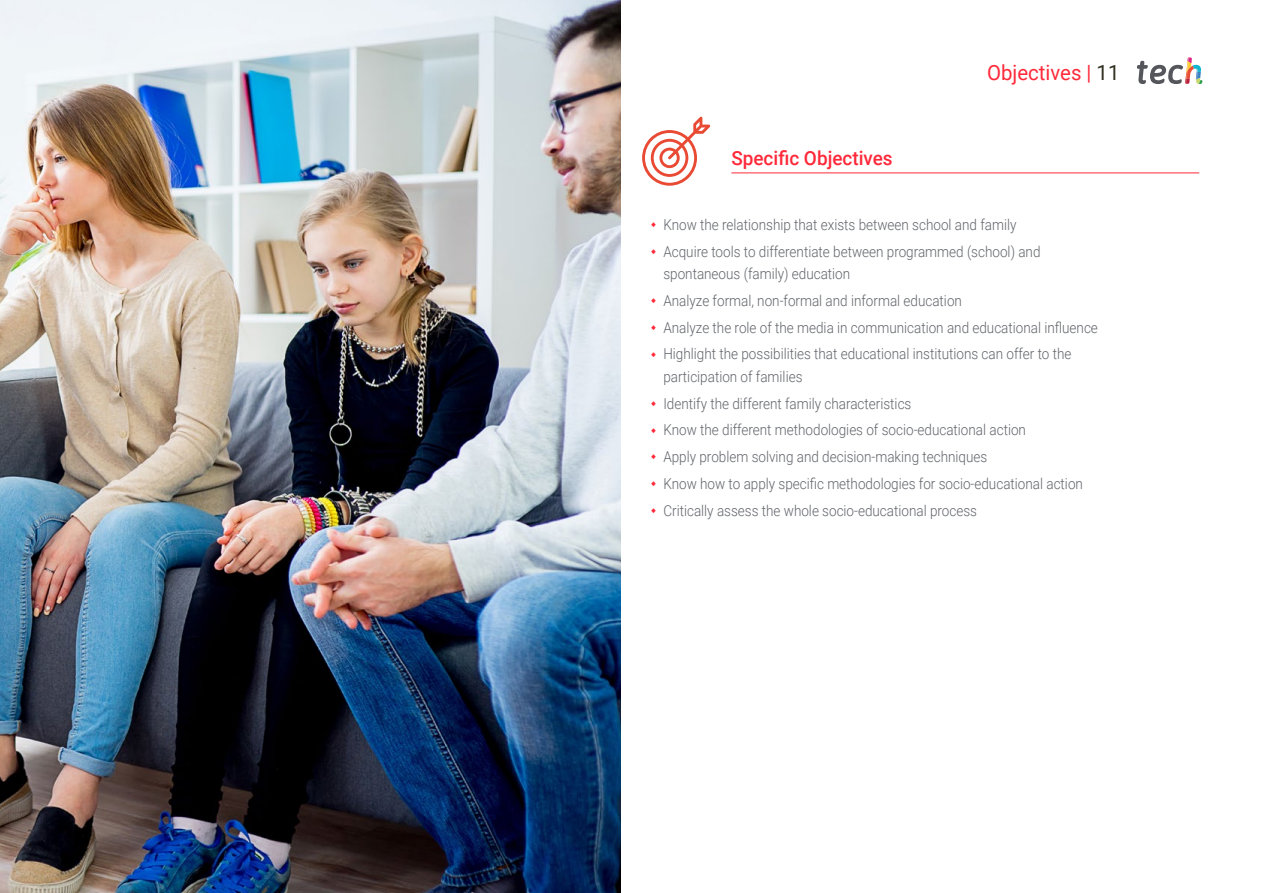
<style>
.page{position:relative;width:1263px;height:893px;background:#fff}
.page>*{position:absolute;margin:0;border:0;box-sizing:border-box;transform-origin:0 0}
.t1{font:21px "Roboto";color:#ff293a}
.t2{font:500 19.5px "Roboto";color:#ff293a}
.t3{font:300 15px/26.7px "Roboto";color:#61646a;scale:.9 1}
.s1{color:#312e20}
</style>
<div class="page">
<hr style="left:731px;top:173px;width:468px;height:1px;background:#ff293a">
<svg style="left:642px;top:117px;width:68px;height:69px"></svg>
<svg style="left:1137px;top:57px;width:65px;height:27px"></svg>
<img style="left:0;top:0;width:621px;height:893px">
<h2 class="t2" style="left:731px;top:144px;width:163px">Specific Objectives</h2>
<h1 class="t1" style="left:987px;top:57px;width:134px">Objectives | <span class="s1">11</span></h1>
<p class="t3" style="left:663px;top:211px;width:420px">Know the relationship that exists between school and family<br>Acquire tools to differentiate between programmed (school) and</p>
<p class="t3" style="left:663px;top:260px;width:484px">spontaneous (family) education<br>Analyze formal, non-formal and informal education<br>Analyze the role of the media in communication and educational influence Highlight the possibilities that educational institutions can offer to the</p>
<p class="t3" style="left:663px;top:363px;width:468px">participation of families<br>Identify the different family characteristics<br>Know the different methodologies of socio-educational action<br>Apply problem solving and decision-making techniques<br>Know how to apply specific methodologies for socio-educational action Critically assess the whole socio-educational process</p>
</div>
